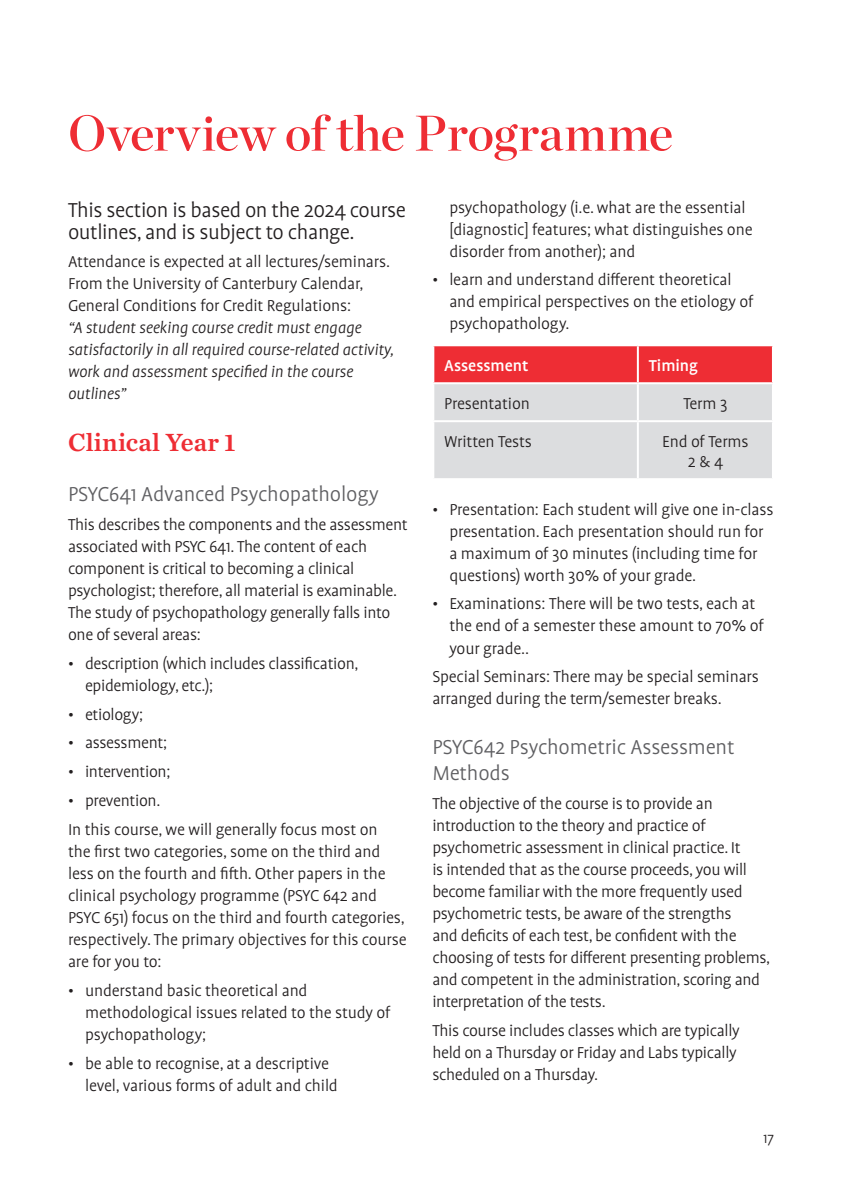
<style>
.page{position:relative;width:842px;height:1191px;background:#fff}
.page>*{position:absolute;margin:0;border:0;box-sizing:border-box;transform-origin:0 0}
.t1{font:50px "Chronicle Display Semi";letter-spacing:-.005em;color:#ee2d34}
.t2{font:26px "Chronicle Text G2 Semi";letter-spacing:.005em;color:#ee2d34}
.t3{font:300 23px/26px "Profile Pro";letter-spacing:-.01em;color:#5f5f62}
.Subhead_4{font:300 23px/22px "Profile Pro";letter-spacing:-.02em;color:#231f20}
.Subhead_4-2{font:300 18px/22px "Profile Pro";letter-spacing:-.02em;color:#231f20}
.Body_text{font:italic 300 18px/22px "Profile Pro";letter-spacing:-.01em;color:#231f20}
.Subhead_3{font:300 18px/22px "Profile Pro";letter-spacing:-.01em;color:#231f20}
.Body_table{font:300 18px/20px "Profile Pro";letter-spacing:-.01em;color:#231f20;text-align:center}
.Table_head{font:500 18px "Profile Pro";letter-spacing:-.005em;color:#fff}
.t4{font:300 16px "Profile Pro";color:#231f20}
.s1{font-style:normal}
</style>
<div class="page">
<svg style="left:434px;top:346px;width:338px;height:132px;background:#e1acaf"></svg>
<hr style="left:432px;top:420px;width:206px;height:2px;background:#fff">
<hr style="left:638px;top:420px;width:136px;height:2px;background:#fff">
<hr style="left:637px;top:384px;width:2px;height:36px;background:#fff">
<hr style="left:637px;top:422px;width:2px;height:56px;background:#fff">
<hr style="left:637px;top:346px;width:2px;height:36px;background:#fff">
<hr style="left:432px;top:382px;width:206px;height:2px;background:#fff">
<hr style="left:638px;top:382px;width:136px;height:2px;background:#fff">
<h1 class="t1" style="left:68px;top:94px;width:607px">Overview of the Programme</h1>
<p class="Subhead_4" style="left:68px;top:199px;width:339px">This section is based on the 2024 course outlines, and is subject to change.</p>
<p class="Body_text" style="left:68px;top:252px;width:328px"><span class="s1">Attendance is expected at all lectures/seminars.<br>From the University of Canterbury Calendar, General Conditions for Credit Regulations:<br></span>“A student seeking course credit must engage satisfactorily in all required course-related activity, work and assessment specified in the course outlines”</p>
<h2 class="t2" style="left:68px;top:422px;width:169px">Clinical Year 1</h2>
<h3 class="t3" style="left:68px;top:482px;width:312px">PSYC641 Advanced Psychopathology</h3>
<p class="Subhead_4-2" style="left:68px;top:514px;width:341px">This describes the components and the assessment associated with PSYC 641. The content of each component is critical to becoming a clinical psychologist; therefore, all material is examinable.<br>The study of psychopathology generally falls into one of several areas:</p>
<p class="Subhead_4-2" style="left:85px;top:653px;width:275px;text-indent:-17px">• description (which includes classification, epidemiology, etc.);</p>
<p class="Subhead_4-2" style="left:68px;top:704px;width:77px">• etiology;</p>
<p class="Subhead_4-2" style="left:68px;top:732px;width:101px">• assessment;</p>
<p class="Subhead_4-2" style="left:68px;top:761px;width:104px">• intervention;</p>
<p class="Subhead_4-2" style="left:68px;top:790px;width:94px">• prevention.</p>
<p class="Subhead_4-2" style="left:68px;top:819px;width:340px">In this course, we will generally focus most on<br>the first two categories, some on the third and less on the fourth and fifth. Other papers in the clinical psychology programme (PSYC 642 and PSYC 651) focus on the third and fourth categories, respectively. The primary objectives for this course are for you to:</p>
<p class="Subhead_4-2" style="left:85px;top:980px;width:307px;text-indent:-17px">• understand basic theoretical and methodological issues related to the study of psychopathology;</p>
<p class="Subhead_4-2" style="left:85px;top:1052px;width:254px;text-indent:-17px">• be able to recognise, at a descriptive level, various forms of adult and child</p>
<p class="Subhead_4-2" style="left:449px;top:197px;width:305px">psychopathology (i.e. what are the essential [diagnostic] features; what distinguishes one disorder from another); and</p>
<p class="Subhead_4-2" style="left:449px;top:270px;width:306px;text-indent:-17px">• learn and understand different theoretical and empirical perspectives on the etiology of psychopathology.</p>
<p class="Table_head" style="left:444px;top:355px;width:86px">Assessment</p>
<p class="Table_head" style="left:649px;top:355px;width:51px">Timing</p>
<p class="Body_table" style="left:444px;top:394px;width:87px">Presentation</p>
<p class="Body_table" style="left:683px;top:394px;width:46px">Term 3</p>
<p class="Body_table" style="left:444px;top:432px;width:89px">Written Tests</p>
<p class="Body_table" style="left:662px;top:432px;width:88px">End of Terms<br>2 &amp; 4</p>
<p class="Subhead_4-2" style="left:449px;top:499px;width:326px;text-indent:-17px">• Presentation: Each student will give one in-class presentation. Each presentation should run for a maximum of 30 minutes (including time for questions) worth 30% of your grade.</p>
<p class="Subhead_4-2" style="left:449px;top:594px;width:316px;text-indent:-17px">• Examinations: There will be two tests, each at the end of a semester these amount to 70% of your grade..</p>
<p class="Subhead_3" style="left:432px;top:666px;width:328px">Special Seminars: There may be special seminars arranged during the term/semester breaks.</p>
<h3 class="t3" style="left:432px;top:735px;width:304px">PSYC642 Psychometric Assessment<br>Methods</h3>
<p class="Subhead_4-2" style="left:432px;top:793px;width:339px">The objective of the course is to provide an introduction to the theory and practice of psychometric assessment in clinical practice. It<br>is intended that as the course proceeds, you will become familiar with the more frequently used psychometric tests, be aware of the strengths<br>and deficits of each test, be confident with the choosing of tests for different presenting problems, and competent in the administration, scoring and interpretation of the tests.</p>
<p class="Subhead_4-2" style="left:432px;top:1020px;width:309px">This course includes classes which are typically held on a Thursday or Friday and Labs typically scheduled on a Thursday.</p>
<p class="t4" style="left:763px;top:1129px;width:12px">17</p>
</div>
